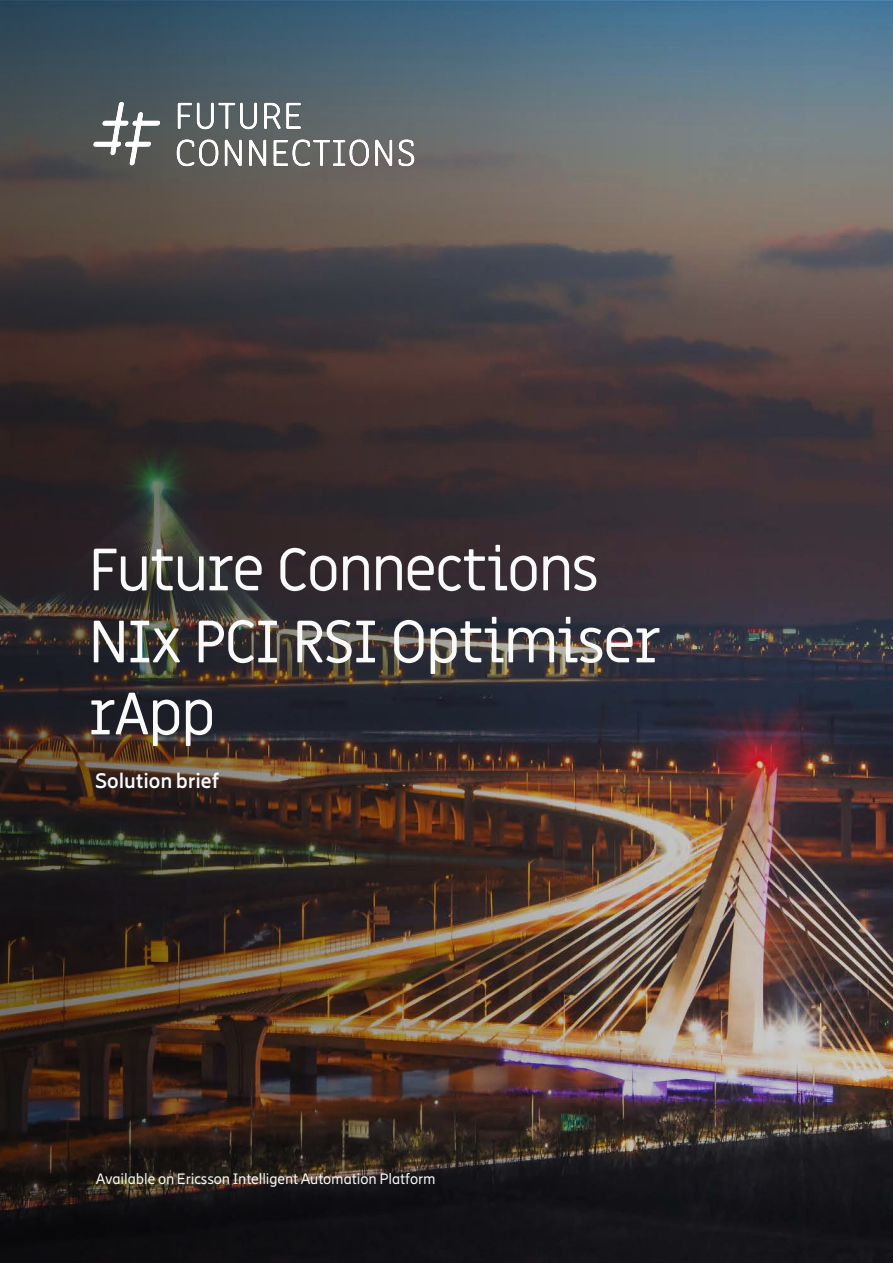
<style>
.page{position:relative;width:893px;height:1263px;background:#fff}
.page>*{position:absolute;margin:0;border:0;box-sizing:border-box;transform-origin:0 0}
.t1{font:60px/72px "Miriam Libre";letter-spacing:-.045em;color:#fafafa}
.t2{font:700 21px "Ericsson Hilda";letter-spacing:-.005em;color:#fafafa}
.t3{font:15px "Ericsson Hilda";letter-spacing:-.005em;color:#fafafa}
</style>
<div class="page">
<img style="left:0;top:0;width:893px;height:1263px">
<img style="left:72px;top:80px;width:363px;height:109px">
<h1 class="t1" style="left:88px;top:536px;width:574px">Future Connections<br>NIx PCI RSI Optimiser rApp</h1>
<h2 class="t2" style="left:95px;top:768px;width:125px">Solution brief</h2>
<p class="t3" style="left:96px;top:1170px;width:341px">Available on Ericsson Intelligent Automation Platform</p>
</div>
